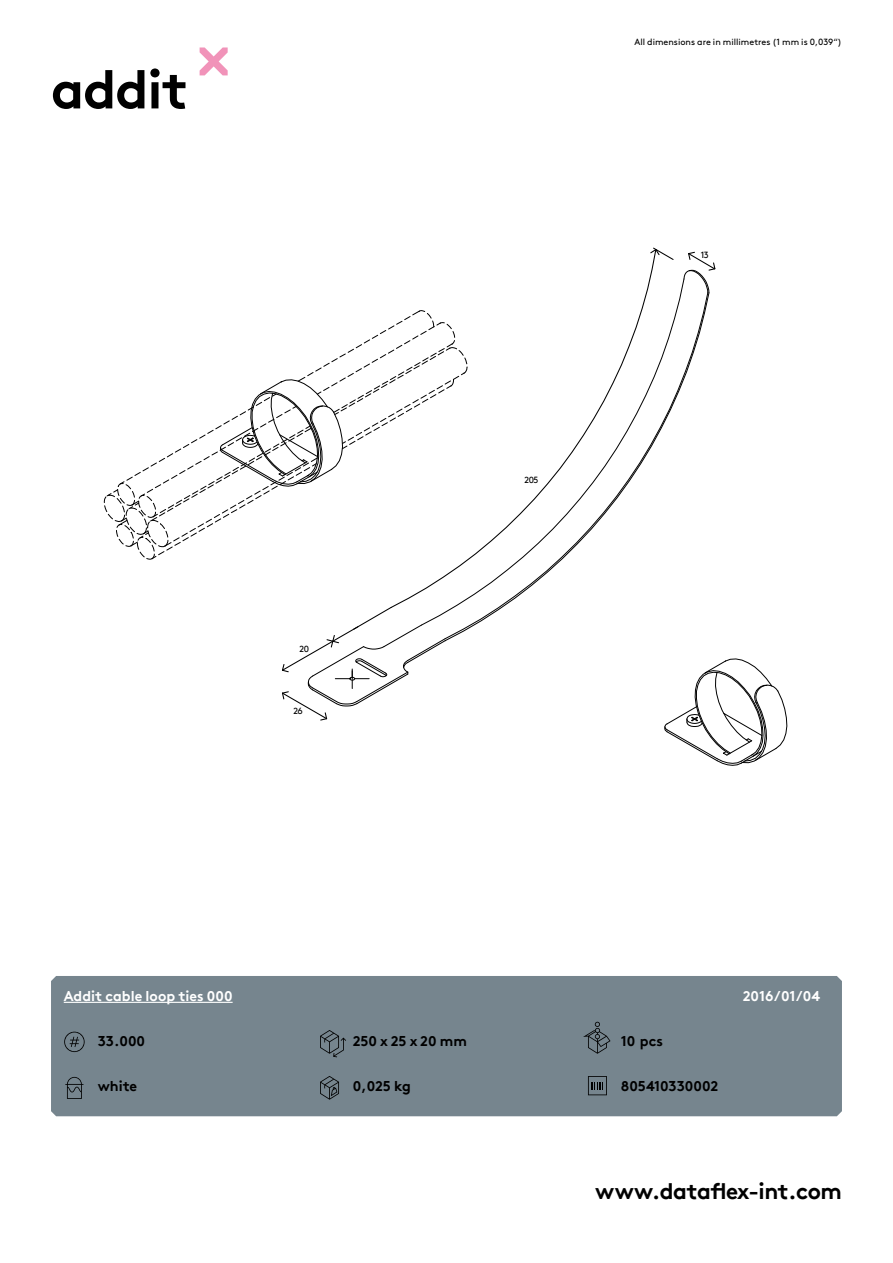
<style>
.page{position:relative;width:893px;height:1263px;background:#fff}
.page>*{position:absolute;margin:0;border:0;box-sizing:border-box;transform-origin:0 0}
.t1{font:700 54px "Brown Pro TT";letter-spacing:-.02em;color:#000}
.t2{font:700 22.5px "Brown Pro TT";letter-spacing:-.02em;color:#000}
.t3{font:700 14.25px "Brown Pro TT";color:#000}
.t4{font:700 14.25px "Brown Pro TT";color:#fff}
.t5{font:9px "Brown";color:#000}
.t6{font:9px "Brown Pro TT";letter-spacing:-.055em;color:#000}
</style>
<div class="page">
<svg style="left:200px;top:47px;width:28px;height:28px"></svg>
<div style="left:51px;top:976px;width:791px;height:140px;background:#76858e"></div>
<svg style="left:664px;top:658px;width:124px;height:108px"></svg>
<svg style="left:446px;top:294px;width:264px;height:347px"></svg>
<svg style="left:103px;top:327px;width:287px;height:233px"></svg>
<svg style="left:680px;top:251px;width:36px;height:43px"></svg>
<svg style="left:282px;top:607px;width:164px;height:114px"></svg>
<svg style="left:390px;top:261px;width:267px;height:348px"></svg>
<svg style="left:650px;top:247px;width:24px;height:14px"></svg>
<svg style="left:64px;top:1032px;width:21px;height:20px"></svg>
<svg style="left:65px;top:1077px;width:18px;height:22px"></svg>
<svg style="left:320px;top:1030px;width:26px;height:27px"></svg>
<svg style="left:583px;top:1022px;width:27px;height:32px"></svg>
<svg style="left:320px;top:1076px;width:19px;height:24px"></svg>
<svg style="left:588px;top:1076px;width:19px;height:19px"></svg>
<hr style="left:64px;top:1002px;width:169px;height:1px;background:#fff">
<h1 class="t1" style="left:51px;top:46px;width:139px">addit</h1>
<p class="t6" style="left:299px;top:642px;width:11px">20</p>
<p class="t6" style="left:293px;top:704px;width:11px">26</p>
<p class="t6" style="left:524px;top:473px;width:15px">205</p>
<p class="t5" style="left:634px;top:35px;width:209px">All dimensions are in millimetres (1 mm is 0,039“)</p>
<p class="t6" style="left:701px;top:248px;width:9px">13</p>
<p class="t4" style="left:64px;top:985px;width:170px">Addit cable loop ties 000</p>
<p class="t4" style="left:743px;top:985px;width:79px">2016/01/04</p>
<p class="t3" style="left:98px;top:1029px;width:49px">33.000</p>
<p class="t3" style="left:98px;top:1074px;width:41px">white</p>
<p class="t3" style="left:353px;top:1029px;width:116px">250 x 25 x 20 mm</p>
<p class="t3" style="left:621px;top:1029px;width:44px">10 pcs</p>
<p class="t3" style="left:353px;top:1074px;width:60px">0,025 kg</p>
<p class="t3" style="left:621px;top:1074px;width:99px">805410330002</p>
<h2 class="t2" style="left:595px;top:1173px;width:248px">www.dataflex-int.com</h2>
</div>
